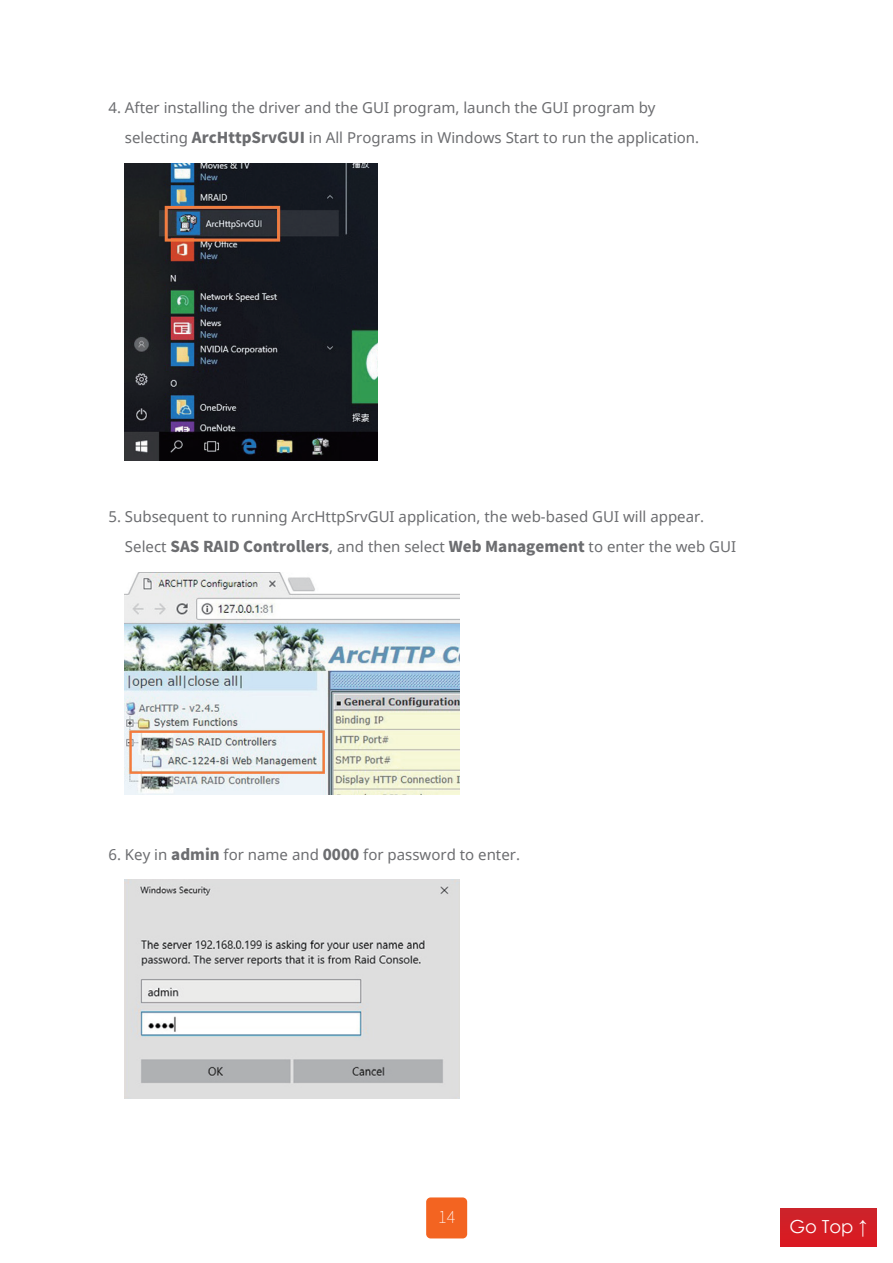
<style>
.page{position:relative;width:893px;height:1263px;background:#fff}
.page>*{position:absolute;margin:0;border:0;box-sizing:border-box;transform-origin:0 0}
.t1{font:18px "Century Gothic";color:#fff}
.t2{font:100 16.5px "Noto Sans CJ Ktc";color:#fff}
.t3{font:15px/30px "Noto Sans";color:#6c6d70}
.s1{font-family:"Noto Sans CJ Ktc";font-weight:900}
</style>
<div class="page">
<div style="left:426px;top:1197px;width:41px;height:41px;background:#f36421;border-radius:4px"></div>
<div style="left:780px;top:1209px;width:97px;height:37px;background:#d41e25"></div>
<hr style="left:0;top:113px;width:893px;height:1px;background:#ee1d23">
<hr style="left:108px;top:0;width:1px;height:1263px;background:#ee1d23">
<img style="left:125px;top:163px;width:252px;height:298px">
<img style="left:125px;top:572px;width:334px;height:222px">
<img style="left:125px;top:879px;width:334px;height:220px">
<p class="t3" style="left:125px;top:93px;width:576px;text-indent:-16px">4. After installing the driver and the GUI program, launch the GUI program by selecting <span class="s1">ArcHttpSrvGUI</span> in All Programs in Windows Start to run the application.</p>
<p class="t3" style="left:125px;top:501px;width:613px;text-indent:-16px">5. Subsequent to running ArcHttpSrvGUI application, the web-based GUI will appear.<br>Select <span class="s1">SAS RAID Controllers</span>, and then select <span class="s1">Web Management</span> to enter the web GUI</p>
<p class="t3" style="left:108px;top:839px;width:413px">6. Key in <span class="s1">admin</span> for name and <span class="s1">0000</span> for password to enter.</p>
<p class="t2" style="left:438px;top:1207px;width:19px">14</p>
<p class="t1" style="left:789px;top:1213px;width:80px">Go Top ↑</p>
</div>
